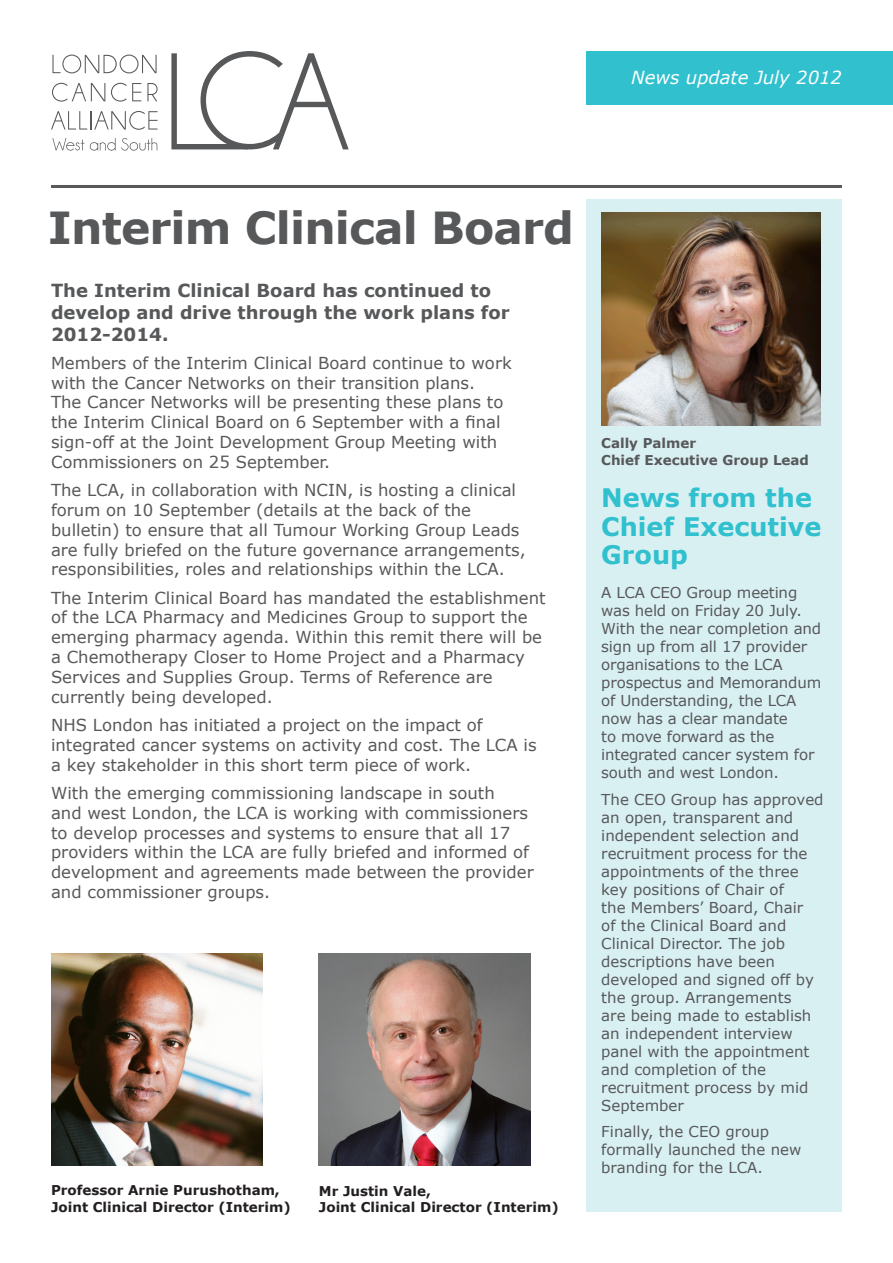
<style>
.page{position:relative;width:893px;height:1263px;background:#fff}
.page>*{position:absolute;margin:0;border:0;box-sizing:border-box;transform-origin:0 0}
.t1{font:700 44.1px "Verdana";letter-spacing:-.02em;color:#57585a}
.t2{font:700 25.5px/28.5px "Verdana";color:#30c0ce}
.t3{font:700 18px/21.6px "Verdana";color:#57585a}
.t4{font:italic 18px "Verdana";color:#fff}
.t5{font:16.5px/19.8px "Verdana";color:#57585a}
.t6{font:15px/18px "Verdana";color:#57585a}
.t7{font:700 13.5px/16.5px "Verdana";color:#231f20}
.t8{font:700 13.5px "Verdana";color:#57585a}
</style>
<div class="page">
<div style="left:587px;top:51px;width:306px;height:53px;background:#30c0ce"></div>
<div style="left:587px;top:200px;width:255px;height:1012px;background:#d9f0f3"></div>
<img style="left:601px;top:213px;width:219px;height:212px">
<img style="left:51px;top:953px;width:211px;height:213px">
<img style="left:319px;top:953px;width:211px;height:213px">
<svg style="left:171px;top:51px;width:178px;height:98px"></svg>
<svg style="left:52px;top:55px;width:105px;height:18px"></svg>
<svg style="left:52px;top:83px;width:53px;height:19px"></svg>
<svg style="left:111px;top:83px;width:30px;height:19px"></svg>
<svg style="left:147px;top:83px;width:11px;height:18px"></svg>
<svg style="left:51px;top:111px;width:107px;height:19px"></svg>
<svg style="left:52px;top:138px;width:32px;height:13px"></svg>
<svg style="left:90px;top:138px;width:67px;height:13px"></svg>
<hr style="left:51px;top:185px;width:791px;height:3px;background:#57585a">
<p class="t4" style="left:631px;top:66px;width:212px">News update July 2012</p>
<p class="t1" style="left:48px;top:200px;width:528px">Interim Clinical Board</p>
<p class="t3" style="left:51px;top:279px;width:460px">The Interim Clinical Board has continued to develop and drive through the work plans for<br>2012-2014.</p>
<p class="t5" style="left:51px;top:352px;width:462px">Members of the Interim Clinical Board continue to work with the Cancer Networks on their transition plans.<br>The Cancer Networks will be presenting these plans to the Interim Clinical Board on 6 September with a final sign-off at the Joint Development Group Meeting with Commissioners on 25 September.</p>
<p class="t5" style="left:51px;top:480px;width:476px">The LCA, in collaboration with NCIN, is hosting a clinical forum on 10 September (details at the back of the bulletin) to ensure that all Tumour Working Group Leads are fully briefed on the future governance arrangements, responsibilities, roles and relationships within the LCA.</p>
<p class="t5" style="left:51px;top:587px;width:496px">The Interim Clinical Board has mandated the establishment of the LCA Pharmacy and Medicines Group to support the emerging pharmacy agenda. Within this remit there will be a Chemotherapy Closer to Home Project and a Pharmacy Services and Supplies Group. Terms of Reference are currently being developed.</p>
<p class="t5" style="left:51px;top:714px;width:487px">NHS London has initiated a project on the impact of integrated cancer systems on activity and cost. The LCA is a key stakeholder in this short term piece of work.</p>
<p class="t5" style="left:51px;top:782px;width:484px">With the emerging commissioning landscape in south<br>and west London, the LCA is working with commissioners to develop processes and systems to ensure that all 17 providers within the LCA are fully briefed and informed of development and agreements made between the provider and commissioner groups.</p>
<p class="t7" style="left:51px;top:1182px;width:241px">Professor Arnie Purushotham,<br>Joint Clinical Director (Interim)</p>
<p class="t7" style="left:319px;top:1182px;width:114px">Mr Justin Vale,</p>
<p class="t7" style="left:319px;top:1198px;width:241px">Joint Clinical Director (Interim)</p>
<p class="t8" style="left:601px;top:435px;width:96px">Cally Palmer</p>
<p class="t8" style="left:601px;top:451px;width:209px">Chief Executive Group Lead</p>
<p class="t2" style="left:601px;top:483px;width:222px">News from the<br>Chief Executive<br>Group</p>
<p class="t6" style="left:601px;top:583px;width:222px">A LCA CEO Group meeting was held on Friday 20 July.<br>With the near completion and sign up from all 17 provider organisations to the LCA prospectus and Memorandum of Understanding, the LCA now has a clear mandate<br>to move forward as the integrated cancer system for south and west London.</p>
<p class="t6" style="left:601px;top:790px;width:224px">The CEO Group has approved an open, transparent and independent selection and recruitment process for the appointments of the three key positions of Chair of<br>the Members’ Board, Chair<br>of the Clinical Board and<br>Clinical Director. The job descriptions have been developed and signed off by the group. Arrangements<br>are being made to establish an independent interview panel with the appointment and completion of the recruitment process by mid<br>September</p>
<p class="t6" style="left:601px;top:1122px;width:202px">Finally, the CEO group formally launched the new branding for the LCA.</p>
</div>
